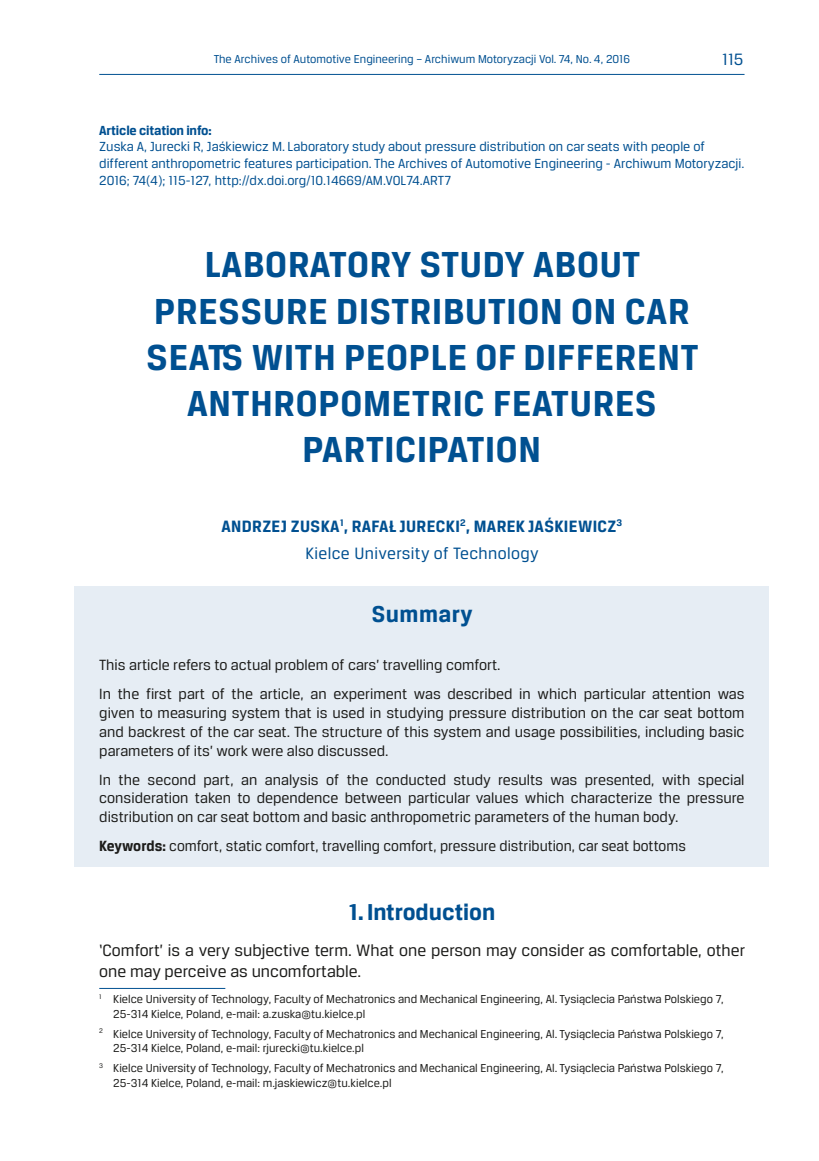
<style>
.page{position:relative;width:819px;height:1161px;background:#fff}
.page>*{position:absolute;margin:0;border:0;box-sizing:border-box;transform-origin:0 0}
.t1{font:700 38.5px/46.2px "Breuer Text";letter-spacing:.02em;color:#005091;text-align:center}
.podrozdz_ang{font:700 24.5px "Breuer Text";color:#005091}
.podrozdz_ang-2{font:700 24.5px "Breuer Text";letter-spacing:.02em;color:#005091}
.podst_ang{font:17.5px/21px "Breuer Text";color:#1c1c1a}
.podst_ang-2{font:700 17.5px "Breuer Text";letter-spacing:.02em;color:#005091}
.podst_ang-3{font:17.5px "Breuer Text";letter-spacing:.02em;color:#005091}
.streszcz_ang{font:15.75px/18.9px "Breuer Text";color:#1c1c1a;text-align:justify}
.streszcz_ang-2{font:14px/16.8px "Breuer Text";color:#005091}
.streszcz_ang-3{font:700 14px "Breuer Text";letter-spacing:-.01em;color:#005091}
.przypisy{font:12.25px/14.7px "Breuer Text";color:#1c1c1a}
.t2{font:12.25px "Breuer Text";color:#005091}
.s1{font-weight:700}
</style>
<div class="page">
<hr style="left:99px;top:74px;width:645px;height:1px;background:#005091">
<div style="left:74px;top:586px;width:695px;height:281px;background:#e6edf4"></div>
<hr style="left:99px;top:988px;width:126px;height:1px;background:#005091">
<p class="t2" style="left:214px;top:52px;width:418px">The Archives of Automotive Engineering – Archiwum Motoryzacji Vol. 74, No. 4, 2016</p>
<p class="podst_ang-3" style="left:722px;top:50px;width:23px">115</p>
<p class="streszcz_ang-3" style="left:99px;top:122px;width:114px">Article citation info:</p>
<p class="streszcz_ang-2" style="left:99px;top:138px;width:646px">Zuska A, Jurecki R, Jaśkiewicz M. Laboratory study about pressure distribution on car seats with people of different anthropometric features participation. The Archives of Automotive Engineering - Archiwum Motoryzacji.<br>2016; 74(4); 115-127, http://dx.doi.org/10.14669/AM.VOL74.ART7</p>
<p class="t1" style="left:146px;top:241px;width:553px">LABORATORY STUDY ABOUT<br>PRESSURE DISTRIBUTION ON CAR<br>SEATS WITH PEOPLE OF DIFFERENT<br>ANTHROPOMETRIC FEATURES<br>PARTICIPATION</p>
<p class="podst_ang-2" style="left:221px;top:517px;width:402px">ANDRZEJ ZUSKA<sup>1</sup>, RAFAŁ JURECKI<sup>2</sup>, MAREK JAŚKIEWICZ<sup>3</sup></p>
<p class="podst_ang-3" style="left:305px;top:544px;width:235px">Kielce University of Technology</p>
<p class="podrozdz_ang-2" style="left:372px;top:601px;width:103px">Summary</p>
<p class="streszcz_ang" style="left:99px;top:655px;width:403px">This article refers to actual problem of cars’ travelling comfort.</p>
<p class="streszcz_ang" style="left:99px;top:684px;width:646px">In the first part of the article, an experiment was described in which particular attention was given to measuring system that is used in studying pressure distribution on the car seat bottom and backrest of the car seat. The structure of this system and usage possibilities, including basic parameters of its’ work were also discussed.</p>
<p class="streszcz_ang" style="left:99px;top:770px;width:646px">In the second part, an analysis of the conducted study results was presented, with special consideration taken to dependence between particular values which characterize the pressure distribution on car seat bottom and basic anthropometric parameters of the human body.</p>
<p class="streszcz_ang" style="left:99px;top:836px;width:588px"><span class="s1">Keywords:</span> comfort, static comfort, travelling comfort, pressure distribution, car seat bottoms</p>
<p class="podrozdz_ang" style="left:348px;top:899px;width:148px">1. Introduction</p>
<p class="podst_ang" style="left:99px;top:940px;width:647px">‘Comfort’ is a very subjective term. What one person may consider as comfortable, other one may perceive as uncomfortable.</p>
<p class="przypisy" style="left:113px;top:991px;width:611px;text-indent:-14px"><sup>1</sup> Kielce University of Technology, Faculty of Mechatronics and Mechanical Engineering, Al. Tysiąclecia Państwa Polskiego 7,<br>25-314 Kielce, Poland, e-mail: a.zuska@tu.kielce.pl</p>
<p class="przypisy" style="left:113px;top:1026px;width:611px;text-indent:-14px"><sup>2</sup> Kielce University of Technology, Faculty of Mechatronics and Mechanical Engineering, Al. Tysiąclecia Państwa Polskiego 7,<br>25-314 Kielce, Poland, e-mail: rjurecki@tu.kielce.pl</p>
<p class="przypisy" style="left:113px;top:1060px;width:611px;text-indent:-14px"><sup>3</sup> Kielce University of Technology, Faculty of Mechatronics and Mechanical Engineering, Al. Tysiąclecia Państwa Polskiego 7,<br>25-314 Kielce, Poland, e-mail: m.jaskiewicz@tu.kielce.pl</p>
</div>
